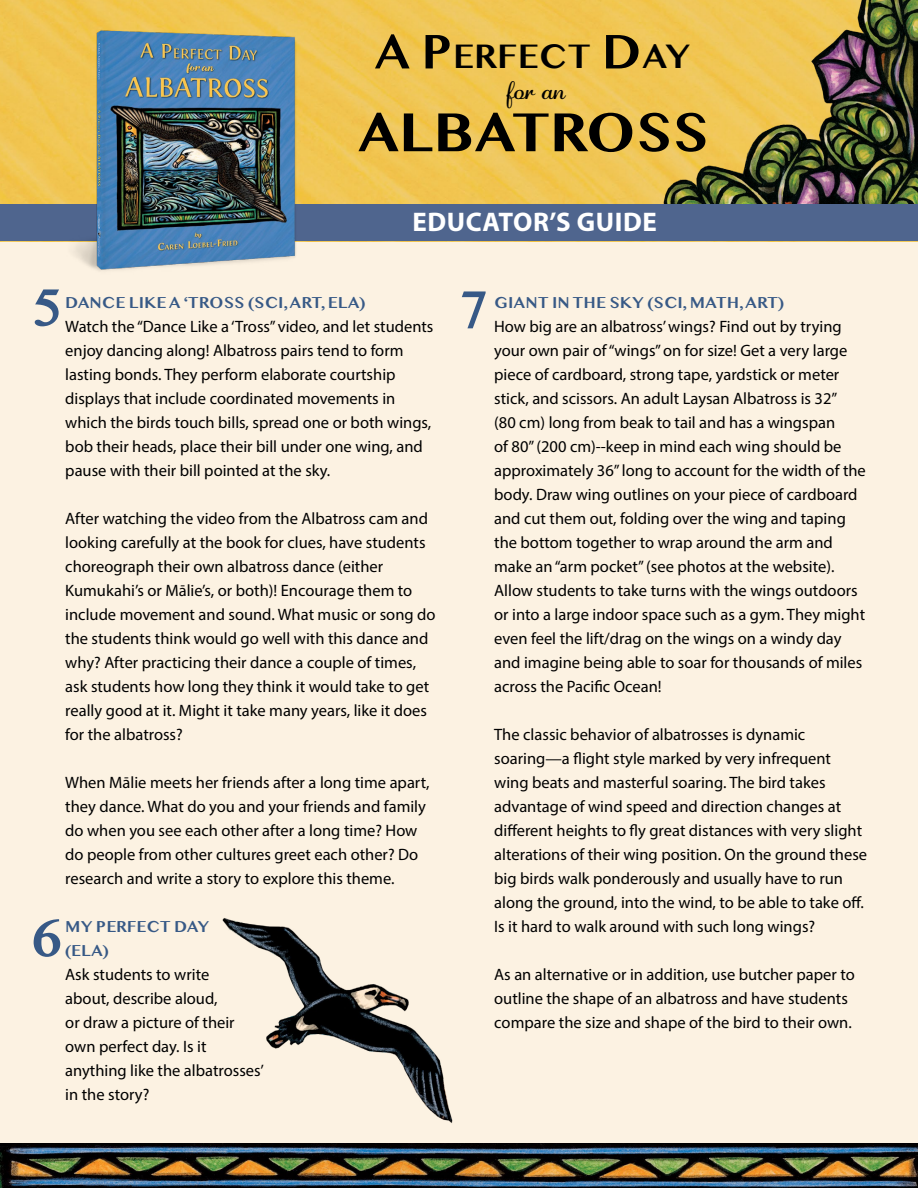
<style>
.page{position:relative;width:918px;height:1188px;background:#fff}
.page>*{position:absolute;margin:0;border:0;box-sizing:border-box;transform-origin:0 0}
.t1{font:700 57px "Malayalam MN";color:#000}
.t2{font:700 55.5px "Kannada MN";color:#375986}
.t3{font:700 35.4px "Kannada MN";color:#000}
.t4{font:28.5px "Adage Script JF";color:#000}
.t5{font:700 27px "Myriad Pro";letter-spacing:.02em;color:#fff}
.t6{font:16.5px/24px "Myriad Pro";color:#000}
.t7{font:700 16.5px/24px "Kannada MN";color:#375986}
.s1{font-size:50.55px}
</style>
<div class="page">
<div style="left:0;top:227px;width:918px;height:930px;background:#fcf2e2"></div>
<img style="left:0;top:1144px;width:918px;height:44px">
<img style="left:0;top:0;width:657px;height:204px">
<img style="left:657px;top:0;width:261px;height:204px">
<div style="left:0;top:204px;width:918px;height:37px;background:#4f658e"></div>
<img style="left:58px;top:24px;width:256px;height:247px">
<img style="left:222px;top:918px;width:231px;height:205px">
<h3 class="t3" style="left:374px;top:36px;width:318px"><span class="s1">A P</span>ERFECT <span class="s1">D</span>AY</h3>
<h3 class="t4" style="left:507px;top:70px;width:59px">for an</h3>
<h1 class="t1" style="left:358px;top:105px;width:353px">ALBATROSS</h1>
<h3 class="t5" style="left:412px;top:204px;width:246px">EDUCATOR’S GUIDE</h3>
<h2 class="t2" style="left:31px;top:274px;width:32px">5</h2>
<p class="t7" style="left:65px;top:290px;width:302px">DANCE LIKE A ‘TROSS (SCI, ART, ELA)</p>
<p class="t6" style="left:65px;top:314px;width:370px">Watch the “Dance Like a ‘Tross” video, and let students enjoy dancing along! Albatross pairs tend to form lasting bonds. They perform elaborate courtship displays that include coordinated movements in which the birds touch bills, spread one or both wings, bob their heads, place their bill under one wing, and pause with their bill pointed at the sky.</p>
<p class="t6" style="left:65px;top:506px;width:372px">After watching the video from the Albatross cam and looking carefully at the book for clues, have students choreograph their own albatross dance (either Kumukahi’s or Mālie’s, or both)! Encourage them to include movement and sound. What music or song do the students think would go well with this dance and why? After practicing their dance a couple of times, ask students how long they think it would take to get really good at it. Might it take many years, like it does for the albatross?</p>
<p class="t6" style="left:65px;top:770px;width:366px">When Mālie meets her friends after a long time apart, they dance. What do you and your friends and family do when you see each other after a long time? How do people from other cultures greet each other? Do research and write a story to explore this theme.</p>
<p class="t7" style="left:65px;top:915px;width:146px">MY PERFECT DAY (ELA)</p>
<p class="t6" style="left:65px;top:962px;width:200px">Ask students to write<br>about, describe aloud,<br>or draw a picture of their own perfect day. Is it anything like the albatrosses’ in the story?</p>
<h2 class="t2" style="left:31px;top:904px;width:32px">6</h2>
<h2 class="t2" style="left:458px;top:276px;width:32px">7</h2>
<p class="t7" style="left:494px;top:290px;width:291px">GIANT IN THE SKY (SCI, MATH, ART)</p>
<p class="t6" style="left:494px;top:314px;width:373px">How big are an albatross’ wings? Find out by trying your own pair of “wings” on for size! Get a very large piece of cardboard, strong tape, yardstick or meter stick, and scissors. An adult Laysan Albatross is 32”<br>(80 cm) long from beak to tail and has a wingspan<br>of 80” (200 cm)--keep in mind each wing should be approximately 36” long to account for the width of the body. Draw wing outlines on your piece of cardboard and cut them out, folding over the wing and taping the bottom together to wrap around the arm and make an “arm pocket” (see photos at the website).<br>Allow students to take turns with the wings outdoors or into a large indoor space such as a gym. They might even feel the lift/drag on the wings on a windy day and imagine being able to soar for thousands of miles across the Pacific Ocean!</p>
<p class="t6" style="left:494px;top:722px;width:374px">The classic behavior of albatrosses is dynamic soaring—a flight style marked by very infrequent wing beats and masterful soaring. The bird takes advantage of wind speed and direction changes at different heights to fly great distances with very slight alterations of their wing position. On the ground these big birds walk ponderously and usually have to run along the ground, into the wind, to be able to take off.<br>Is it hard to walk around with such long wings?</p>
<p class="t6" style="left:494px;top:962px;width:362px">As an alternative or in addition, use butcher paper to outline the shape of an albatross and have students compare the size and shape of the bird to their own.</p>
</div>
